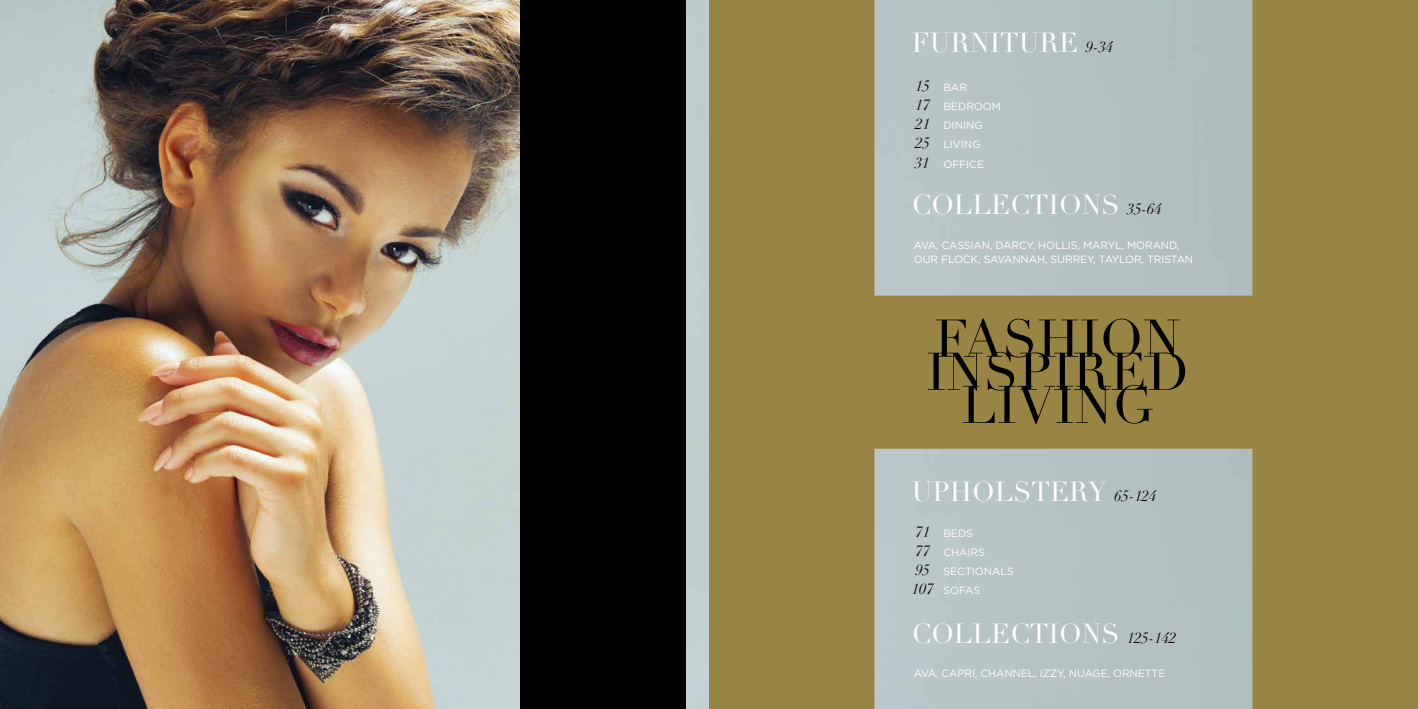
<style>
.page{position:relative;width:1418px;height:709px;background:#fff}
.page>*{position:absolute;margin:0;border:0;box-sizing:border-box;transform-origin:0 0}
.t1{font:52.06px "Didot LT Pro";color:#000}
.t2{font:27.21px "Didot LT Pro";color:#fff}
.t3{font:10.59px/19.1px "Gotham";letter-spacing:-.01em;color:#fff}
.s1{font-family:"Didot LT Std";font-style:italic;font-size:15.14px;color:#070000}
</style>
<div class="page">
<img style="left:0;top:0;width:1418px;height:709px">
<svg style="left:709px;top:0;width:708px;height:709px;background:#a49e78"></svg>
<div style="left:520px;top:0;width:165px;height:709px;background:#000"></div>
<h2 class="t2" style="left:911px;top:26px;width:203px">FURNITURE <span class="s1">9-34</span></h2>
<p class="t3" style="left:915px;top:78px;width:88px"><span class="s1">15</span> BAR<br><span class="s1">17</span> BEDROOM<br><span class="s1">21</span> DINING<br><span class="s1">25</span> LIVING<br><span class="s1">31</span> OFFICE</p>
<h2 class="t2" style="left:911px;top:189px;width:251px">COLLECTIONS <span class="s1">35-64</span></h2>
<p class="t3" style="left:913px;top:238px;width:281px;line-height:14.3px">AVA, CASSIAN, DARCY, HOLLIS, MARYL, MORAND,<br>OUR FLOCK, SAVANNAH, SURREY, TAYLOR, TRISTAN</p>
<h1 class="t1" style="left:934px;top:308px;width:248px">FASHION</h1>
<h1 class="t1" style="left:926px;top:341px;width:265px">INSPIRED</h1>
<h1 class="t1" style="left:961px;top:374px;width:194px">LIVING</h1>
<h2 class="t2" style="left:911px;top:475px;width:246px">UPHOLSTERY <span class="s1">65-124</span></h2>
<p class="t3" style="left:915px;top:523px;width:59px"><span class="s1">71</span> BEDS</p>
<p class="t3" style="left:915px;top:542px;width:71px"><span class="s1">77</span> CHAIRS</p>
<p class="t3" style="left:915px;top:561px;width:100px"><span class="s1">95</span> SECTIONALS</p>
<p class="t3" style="left:912px;top:580px;width:70px"><span class="s1">107</span> SOFAS</p>
<h2 class="t2" style="left:911px;top:617px;width:266px">COLLECTIONS <span class="s1">125-142</span></h2>
<p class="t3" style="left:913px;top:664px;width:253px">AVA, CAPRI, CHANNEL, IZZY, NUAGE, ORNETTE</p>
</div>
